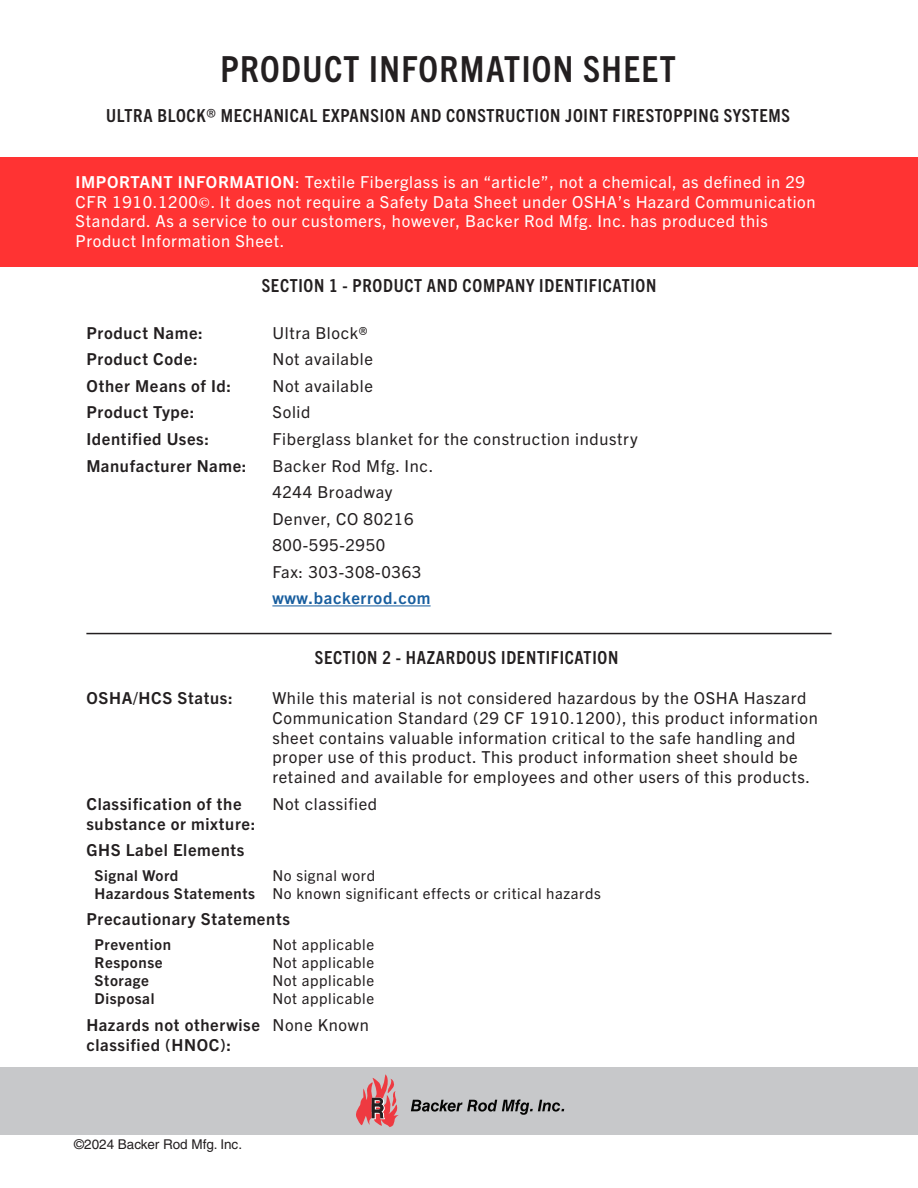
<style>
.page{position:relative;width:918px;height:1188px;background:#fff}
.page>*{position:absolute;margin:0;border:0;box-sizing:border-box;transform-origin:0 0}
.t1{font:700 condensed 36px "Trade Gothic Next LT Pro";letter-spacing:.04em;color:#231f20}
.t2{font:700 condensed 18px "Trade Gothic Next LT Pro";letter-spacing:.04em;color:#231f20}
.t3{font:16.5px/19.8px "Trade Gothic Next LT Pro";letter-spacing:.04em;color:#231f20}
.t4{font:16.5px/19.8px "Trade Gothic Next LT Pro";letter-spacing:.04em;color:#fff}
.t5{font:700 16.5px "Trade Gothic Next LT Pro";letter-spacing:.04em;color:#231f20}
.t6{font:700 16.5px "Trade Gothic Next LT Pro";letter-spacing:.04em;color:#175d9e}
.t7{font:15px "Trade Gothic Next LT Pro";letter-spacing:.04em;color:#231f20}
.t8{font:700 15px "Trade Gothic Next LT Pro";letter-spacing:.04em;color:#231f20}
.t9{font:13.5px "Helvetica LT Std";color:#231f20}
.s1{font-weight:400;font-stretch:normal}
.s2{font-weight:700}
.s3{font-family:"Minion Pro"}
.s4{font-weight:400}
</style>
<div class="page">
<div style="left:0;top:1067px;width:918px;height:68px;background:#c7c8ca"></div>
<svg style="left:411px;top:1099px;width:153px;height:16px"></svg>
<svg style="left:356px;top:1074px;width:43px;height:53px"></svg>
<div style="left:0;top:157px;width:918px;height:110px;background:#f33"></div>
<hr style="left:272px;top:606px;width:159px;height:1px;background:#175d9e">
<hr style="left:86px;top:633px;width:746px;height:1px;background:#231f20">
<p class="t1" style="left:220px;top:44px;width:457px">PRODUCT INFORMATION SHEET</p>
<p class="t2" style="left:106px;top:103px;width:685px">ULTRA BLOCK<span class="s1">®</span> MECHANICAL EXPANSION AND CONSTRUCTION JOINT FIRESTOPPING SYSTEMS</p>
<p class="t4" style="left:76px;top:171px;width:742px"><span class="s2">IMPORTANT INFORMATION</span>: Textile Fiberglass is an “article”, not a chemical, as defined in 29<br>CFR 1910.1200<span class="s3">©</span>. It does not require a Safety Data Sheet under OSHA’s Hazard Communication Standard. As a service to our customers, however, Backer Rod Mfg. Inc. has produced this Product Information Sheet.</p>
<p class="t2" style="left:262px;top:274px;width:396px">SECTION 1 - PRODUCT AND COMPANY IDENTIFICATION</p>
<p class="t5" style="left:86px;top:321px;width:118px">Product Name:</p>
<p class="t3" style="left:272px;top:322px;width:97px">Ultra Block®</p>
<p class="t5" style="left:86px;top:348px;width:113px">Product Code:</p>
<p class="t3" style="left:272px;top:348px;width:102px">Not available</p>
<p class="t5" style="left:86px;top:374px;width:146px">Other Means of Id:</p>
<p class="t3" style="left:272px;top:375px;width:102px">Not available</p>
<p class="t5" style="left:86px;top:401px;width:110px">Product Type:</p>
<p class="t3" style="left:272px;top:401px;width:40px">Solid</p>
<p class="t5" style="left:86px;top:427px;width:124px">Identified Uses:</p>
<p class="t3" style="left:272px;top:428px;width:367px">Fiberglass blanket for the construction industry</p>
<p class="t5" style="left:86px;top:454px;width:162px">Manufacturer Name:</p>
<p class="t3" style="left:272px;top:455px;width:162px">Backer Rod Mfg. Inc.</p>
<p class="t3" style="left:272px;top:481px;width:122px">4244 Broadway</p>
<p class="t3" style="left:272px;top:508px;width:143px">Denver, CO 80216</p>
<p class="t3" style="left:272px;top:534px;width:114px">800-595-2950</p>
<p class="t3" style="left:272px;top:561px;width:150px">Fax: 303-308-0363</p>
<p class="t6" style="left:272px;top:587px;width:160px">www.backerrod.com</p>
<p class="t2" style="left:315px;top:646px;width:305px">SECTION 2 - HAZARDOUS IDENTIFICATION</p>
<p class="t5" style="left:86px;top:687px;width:148px">OSHA/HCS Status:</p>
<p class="t3" style="left:272px;top:687px;width:547px">While this material is not considered hazardous by the OSHA Haszard Communication Standard (29 CF 1910.1200), this product information sheet contains valuable information critical to the safe handling and proper use of this product. This product information sheet should be retained and available for employees and other users of this products.</p>
<p class="t5" style="left:86px;top:792px;width:157px">Classification of the</p>
<p class="t3" style="left:272px;top:793px;width:106px">Not classified</p>
<p class="t5" style="left:86px;top:812px;width:170px">substance or mixture:</p>
<p class="t5" style="left:86px;top:839px;width:160px">GHS Label Elements</p>
<p class="t8" style="left:94px;top:865px;width:85px">Signal Word</p>
<p class="t7" style="left:272px;top:865px;width:104px">No signal word</p>
<p class="t7" style="left:94px;top:883px;width:508px"><span class="s2">Hazardous Statements</span> No known significant effects or critical hazards</p>
<p class="t5" style="left:86px;top:908px;width:205px">Precautionary Statements</p>
<p class="t8" style="left:94px;top:934px;width:78px">Prevention</p>
<p class="t7" style="left:272px;top:934px;width:103px">Not applicable</p>
<p class="t8" style="left:94px;top:952px;width:70px">Response</p>
<p class="t7" style="left:272px;top:952px;width:103px">Not applicable</p>
<p class="t8" style="left:94px;top:970px;width:56px">Storage</p>
<p class="t7" style="left:272px;top:970px;width:103px">Not applicable</p>
<p class="t8" style="left:94px;top:988px;width:61px">Disposal</p>
<p class="t7" style="left:272px;top:988px;width:103px">Not applicable</p>
<p class="t5" style="left:86px;top:1013px;width:284px">Hazards not otherwise <span class="s4">None Known</span></p>
<p class="t5" style="left:86px;top:1033px;width:146px">classified (HNOC):</p>
<p class="t9" style="left:74px;top:1137px;width:169px">©2024 Backer Rod Mfg. Inc.</p>
</div>
